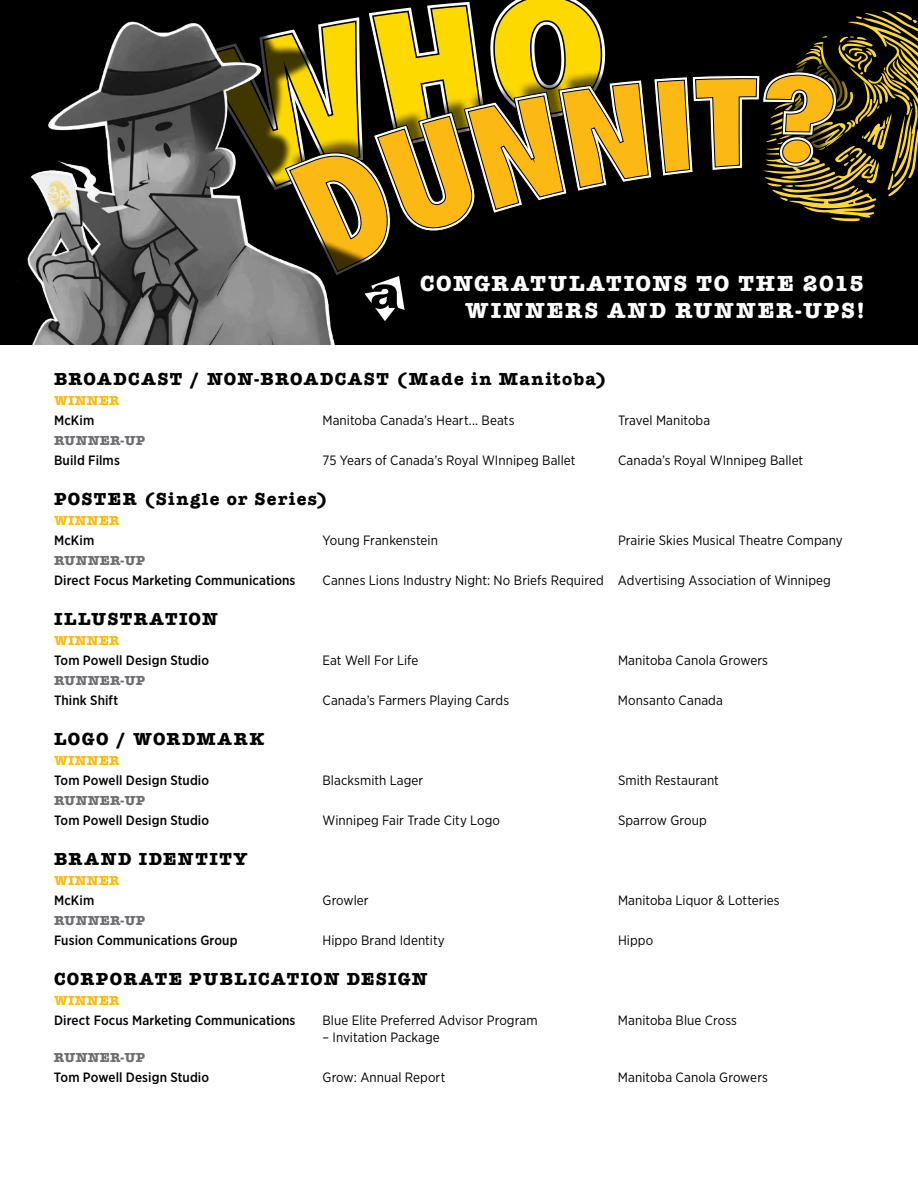
<style>
.page{position:relative;width:918px;height:1188px;background:#fff}
.page>*{position:absolute;margin:0;border:0;box-sizing:border-box;transform-origin:0 0}
.t1{font:700 22.5px/27px "American Typewriter";letter-spacing:.085em;color:#fff;text-align:right}
.t2{font:700 18px "American Typewriter";letter-spacing:.075em;color:#000}
.t3{font:13.5px "Gotham Narrow";letter-spacing:.005em;color:#000}
.t4{font:500 13.5px "Gotham Narrow";letter-spacing:.005em;color:#000}
.t5{font:700 13.5px "American Typewriter";letter-spacing:.025em;color:#6d6e71}
.t6{font:700 13.5px "American Typewriter";letter-spacing:.025em;color:#fdb913}
</style>
<div class="page">
<div style="left:0;top:0;width:918px;height:344px;background:#000"></div>
<img style="left:17px;top:21px;width:318px;height:323px">
<svg style="left:191px;top:0;width:727px;height:321px"></svg>
<h1 class="t1" style="left:420px;top:269px;width:447px">CONGRATULATIONS TO THE 2015<br>WINNERS AND RUNNER-UPS!</h1>
<h2 class="t2" style="left:54px;top:363px;width:555px">BROADCAST / NON-BROADCAST (Made in Manitoba)</h2>
<p class="t6" style="left:54px;top:389px;width:67px">WINNER</p>
<p class="t4" style="left:54px;top:411px;width:42px">McKim</p>
<p class="t3" style="left:323px;top:412px;width:194px">Manitoba Canada’s Heart... Beats</p>
<p class="t3" style="left:618px;top:412px;width:94px">Travel Manitoba</p>
<p class="t5" style="left:54px;top:429px;width:93px">RUNNER-UP</p>
<p class="t4" style="left:54px;top:451px;width:67px">Build Films</p>
<p class="t3" style="left:323px;top:452px;width:254px">75 Years of Canada’s Royal WInnipeg Ballet</p>
<p class="t3" style="left:618px;top:452px;width:187px">Canada’s Royal WInnipeg Ballet</p>
<h2 class="t2" style="left:54px;top:483px;width:276px">POSTER (Single or Series)</h2>
<p class="t6" style="left:54px;top:509px;width:67px">WINNER</p>
<p class="t4" style="left:54px;top:531px;width:42px">McKim</p>
<p class="t3" style="left:323px;top:532px;width:117px">Young Frankenstein</p>
<p class="t3" style="left:618px;top:532px;width:226px">Prairie Skies Musical Theatre Company</p>
<p class="t5" style="left:54px;top:549px;width:93px">RUNNER-UP</p>
<p class="t4" style="left:54px;top:572px;width:243px">Direct Focus Marketing Communications</p>
<p class="t3" style="left:322px;top:572px;width:510px">Cannes Lions Industry Night: No Briefs Required Advertising Association of Winnipeg</p>
<h2 class="t2" style="left:54px;top:603px;width:165px">ILLUSTRATION</h2>
<p class="t6" style="left:54px;top:629px;width:67px">WINNER</p>
<p class="t4" style="left:54px;top:652px;width:157px">Tom Powell Design Studio</p>
<p class="t3" style="left:323px;top:652px;width:97px">Eat Well For Life</p>
<p class="t3" style="left:618px;top:652px;width:152px">Manitoba Canola Growers</p>
<p class="t5" style="left:54px;top:669px;width:93px">RUNNER-UP</p>
<p class="t4" style="left:54px;top:692px;width:66px">Think Shift</p>
<p class="t3" style="left:322px;top:692px;width:188px">Canada’s Farmers Playing Cards</p>
<p class="t3" style="left:618px;top:692px;width:106px">Monsanto Canada</p>
<h2 class="t2" style="left:54px;top:723px;width:212px">LOGO / WORDMARK</h2>
<p class="t6" style="left:54px;top:749px;width:67px">WINNER</p>
<p class="t4" style="left:54px;top:772px;width:157px">Tom Powell Design Studio</p>
<p class="t3" style="left:323px;top:772px;width:102px">Blacksmith Lager</p>
<p class="t3" style="left:618px;top:772px;width:102px">Smith Restaurant</p>
<p class="t5" style="left:54px;top:789px;width:93px">RUNNER-UP</p>
<p class="t4" style="left:54px;top:812px;width:157px">Tom Powell Design Studio</p>
<p class="t3" style="left:323px;top:812px;width:179px">Winnipeg Fair Trade City Logo</p>
<p class="t3" style="left:618px;top:812px;width:90px">Sparrow Group</p>
<h2 class="t2" style="left:54px;top:843px;width:195px">BRAND IDENTITY</h2>
<p class="t6" style="left:54px;top:869px;width:67px">WINNER</p>
<p class="t4" style="left:54px;top:892px;width:42px">McKim</p>
<p class="t3" style="left:323px;top:892px;width:48px">Growler</p>
<p class="t3" style="left:618px;top:892px;width:163px">Manitoba Liquor &amp; Lotteries</p>
<p class="t5" style="left:54px;top:909px;width:93px">RUNNER-UP</p>
<p class="t4" style="left:54px;top:932px;width:185px">Fusion Communications Group</p>
<p class="t3" style="left:323px;top:932px;width:124px">Hippo Brand Identity</p>
<p class="t3" style="left:618px;top:932px;width:37px">Hippo</p>
<h2 class="t2" style="left:54px;top:963px;width:375px">CORPORATE PUBLICATION DESIGN</h2>
<p class="t6" style="left:54px;top:989px;width:67px">WINNER</p>
<p class="t4" style="left:54px;top:1012px;width:243px">Direct Focus Marketing Communications</p>
<p class="t3" style="left:322px;top:1012px;width:217px">Blue Elite Preferred Advisor Program</p>
<p class="t3" style="left:618px;top:1012px;width:121px">Manitoba Blue Cross</p>
<p class="t3" style="left:322px;top:1028px;width:119px">– Invitation Package</p>
<p class="t5" style="left:54px;top:1045px;width:93px">RUNNER-UP</p>
<p class="t4" style="left:54px;top:1068px;width:157px">Tom Powell Design Studio</p>
<p class="t3" style="left:322px;top:1068px;width:124px">Grow: Annual Report</p>
<p class="t3" style="left:618px;top:1068px;width:152px">Manitoba Canola Growers</p>
</div>
